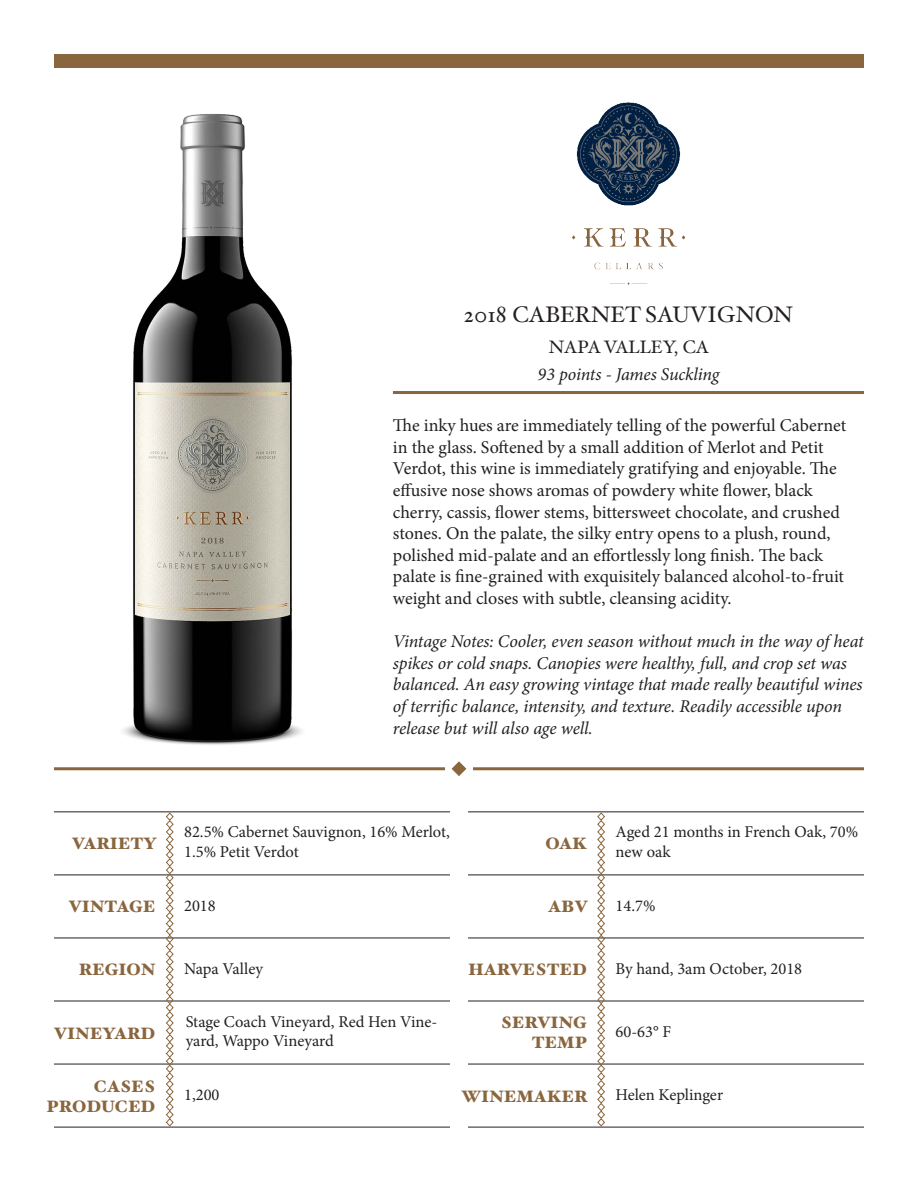
<style>
.page{position:relative;width:918px;height:1188px;background:#fff}
.page>*{position:absolute;margin:0;border:0;box-sizing:border-box;transform-origin:0 0}
.Paragraph_Style_1{font:22.5px "Hoefler Text";color:#231f20}
.t1{font:18px/21.6px "Minion Pro";letter-spacing:-.005em;color:#231f20}
.Paragraph_Style_1-2{font:italic 18px/21.6px "Minion Pro";letter-spacing:-.01em;color:#231f20}
.Paragraph_Style_1-3{font:18px "Hoefler Text";color:#231f20}
.t2{font:16.5px/19.8px "Minion Pro";color:#231f20}
.t3{font:900 16.5px "Hoefler Text";color:#8a663f}
</style>
<div class="page">
<img style="left:123px;top:113px;width:179px;height:632px">
<div style="left:54px;top:54px;width:810px;height:14px;background:#8a663f"></div>
<img style="left:572px;top:102px;width:114px;height:183px">
<hr style="left:393px;top:391px;width:471px;height:3px;background:#8a663f">
<hr style="left:54px;top:811px;width:396px;height:1px;background:#231f20">
<hr style="left:54px;top:875px;width:396px;height:1px;background:#231f20">
<hr style="left:54px;top:938px;width:396px;height:1px;background:#231f20">
<hr style="left:54px;top:1001px;width:396px;height:1px;background:#231f20">
<hr style="left:54px;top:1064px;width:396px;height:1px;background:#231f20">
<hr style="left:54px;top:1127px;width:396px;height:1px;background:#231f20">
<hr style="left:468px;top:811px;width:396px;height:1px;background:#231f20">
<hr style="left:468px;top:875px;width:396px;height:1px;background:#231f20">
<hr style="left:468px;top:938px;width:396px;height:1px;background:#231f20">
<hr style="left:468px;top:1001px;width:396px;height:1px;background:#231f20">
<hr style="left:468px;top:1064px;width:396px;height:1px;background:#231f20">
<hr style="left:468px;top:1127px;width:396px;height:1px;background:#231f20">
<svg style="left:166px;top:812px;width:8px;height:315px"></svg>
<svg style="left:597px;top:812px;width:8px;height:315px"></svg>
<hr style="left:473px;top:767px;width:391px;height:3px;background:#8a663f">
<svg style="left:451px;top:761px;width:16px;height:15px"></svg>
<hr style="left:54px;top:767px;width:391px;height:3px;background:#8a663f">
<p class="Paragraph_Style_1" style="left:464px;top:302px;width:331px">2018 CABERNET SAUVIGNON</p>
<p class="Paragraph_Style_1-3" style="left:549px;top:336px;width:162px">NAPA VALLEY, CA</p>
<p class="Paragraph_Style_1-2" style="left:538px;top:364px;width:183px">93 points - James Suckling</p>
<p class="t1" style="left:393px;top:415px;width:455px">The inky hues are immediately telling of the powerful Cabernet in the glass. Softened by a small addition of Merlot and Petit</p>
<p class="t1" style="left:393px;top:458px;width:445px">Verdot, this wine is immediately gratifying and enjoyable. The</p>
<p class="t1" style="left:393px;top:480px;width:421px">effusive nose shows aromas of powdery white flower, black</p>
<p class="t1" style="left:393px;top:501px;width:448px">cherry, cassis, flower stems, bittersweet chocolate, and crushed stones. On the palate, the silky entry opens to a plush, round,</p>
<p class="t1" style="left:393px;top:544px;width:453px">polished mid-palate and an effortlessly long finish. The back palate is fine-grained with exquisitely balanced alcohol-to-fruit weight and closes with subtle, cleansing acidity.</p>
<p class="Paragraph_Style_1-2" style="left:393px;top:631px;width:472px">Vintage Notes: Cooler, even season without much in the way of heat spikes or cold snaps. Canopies were healthy, full, and crop set was balanced. An easy growing vintage that made really beautiful wines of terrific balance, intensity, and texture. Readily accessible upon release but will also age well.</p>
<p class="t3" style="left:72px;top:834px;width:86px">VARIETY</p>
<p class="t2" style="left:184px;top:822px;width:267px">82.5% Cabernet Sauvignon, 16% Merlot,</p>
<p class="t2" style="left:184px;top:842px;width:116px">1.5% Petit Verdot</p>
<p class="t3" style="left:545px;top:834px;width:43px">OAK</p>
<p class="t2" style="left:616px;top:822px;width:244px">Aged 21 months in French Oak, 70% new oak</p>
<p class="t3" style="left:69px;top:897px;width:88px">VINTAGE</p>
<p class="t2" style="left:184px;top:896px;width:33px">2018</p>
<p class="t3" style="left:548px;top:897px;width:41px">ABV</p>
<p class="t2" style="left:616px;top:896px;width:41px">14.7%</p>
<p class="t3" style="left:79px;top:960px;width:78px">REGION</p>
<p class="t3" style="left:54px;top:1023px;width:103px">VINEYARD</p>
<p class="t3" style="left:94px;top:1077px;width:63px">CASES</p>
<p class="t3" style="left:47px;top:1097px;width:110px">PRODUCED</p>
<p class="t2" style="left:184px;top:959px;width:80px">Napa Valley</p>
<p class="t2" style="left:186px;top:1012px;width:253px">Stage Coach Vineyard, Red Hen Vine&shy;yard, Wappo Vineyard</p>
<p class="t2" style="left:184px;top:1085px;width:37px">1,200</p>
<p class="t3" style="left:468px;top:960px;width:120px">HARVESTED</p>
<p class="t3" style="left:501px;top:1013px;width:87px">SERVING</p>
<p class="t3" style="left:532px;top:1033px;width:57px">TEMP</p>
<p class="t3" style="left:462px;top:1086px;width:128px">WINEMAKER</p>
<p class="t2" style="left:616px;top:959px;width:188px">By hand, 3am October, 2018</p>
<p class="t2" style="left:616px;top:1022px;width:57px">60-63° F</p>
<p class="t2" style="left:616px;top:1085px;width:109px">Helen Keplinger</p>
</div>
